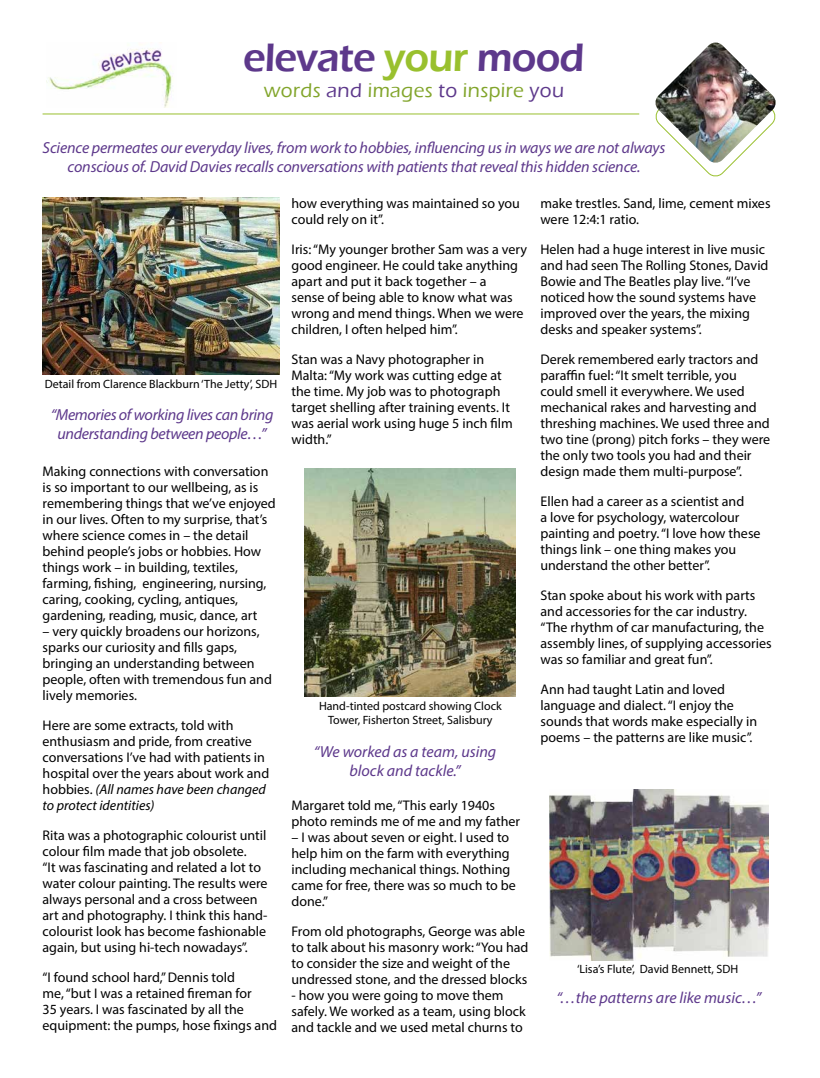
<style>
.page{position:relative;width:820px;height:1078px;background:#fff}
.page>*{position:absolute;margin:0;border:0;box-sizing:border-box;transform-origin:0 0}
.t1{font:600 40.8px "Eras ITC";letter-spacing:-.02em;color:#5d388b}
.t2{font:500 20.4px "Eras ITC";letter-spacing:.02em;color:#82a52b}
.t3{font:italic 16px/19px "Myriad Pro";letter-spacing:-.01em;color:#5d388b;text-align:center}
.t4{font:14px/16px "Myriad Pro";color:#000}
.t5{font:12px/14px "Myriad Pro";color:#000;text-align:center}
.s1{color:#99c02e}
.s2{color:#5d388b}
.s3{font-style:italic}
</style>
<div class="page">
<hr style="left:43px;top:113px;width:596px;height:1px;background:#99c02e">
<img style="left:47px;top:48px;width:126px;height:59px">
<svg style="left:699px;top:164px;width:33px;height:13px"></svg>
<img style="left:655px;top:43px;width:121px;height:121px">
<img style="left:43px;top:197px;width:236px;height:178px">
<img style="left:304px;top:468px;width:211px;height:228px">
<img style="left:549px;top:789px;width:219px;height:171px">
<h1 class="t1" style="left:243px;top:35px;width:343px">elevate <span class="s1">your</span> mood</h1>
<h2 class="t2" style="left:264px;top:79px;width:301px">words <span class="s2">and</span> images <span class="s2">to</span> inspire <span class="s2">you</span></h2>
<p class="t3" style="left:43px;top:137px;width:624px">Science permeates our everyday lives, from work to hobbies, influencing us in ways we are not always conscious of. David Davies recalls conversations with patients that reveal this hidden science.</p>
<p class="t5" style="left:45px;top:377px;width:234px">Detail from Clarence Blackburn ‘The Jetty’, SDH</p>
<p class="t3" style="left:51px;top:404px;width:224px">“Memories of working lives can bring understanding between people…”</p>
<p class="t4" style="left:43px;top:462px;width:235px">Making connections with conversation is so important to our wellbeing, as is remembering things that we’ve enjoyed in our lives. Often to my surprise, that’s where science comes in – the detail behind people’s jobs or hobbies. How things work – in building, textiles, farming, fishing, engineering, nursing, caring, cooking, cycling, antiques, gardening, reading, music, dance, art</p>
<p class="t4" style="left:43px;top:622px;width:231px">– very quickly broadens our horizons, sparks our curiosity and fills gaps, bringing an understanding between people, often with tremendous fun and lively memories.</p>
<p class="t4" style="left:43px;top:717px;width:228px">Here are some extracts, told with enthusiasm and pride, from creative conversations I’ve had with patients in hospital over the years about work and hobbies. <span class="s3">(All names have been changed to protect identities)</span></p>
<p class="t4" style="left:43px;top:827px;width:226px">Rita was a photographic colourist until colour film made that job obsolete.<br>“It was fascinating and related a lot to water colour painting. The results were always personal and a cross between art and photography. I think this hand&shy;colourist look has become fashionable again, but using hi-tech nowadays”.</p>
<p class="t4" style="left:43px;top:969px;width:236px">“I found school hard,” Dennis told<br>me, “but I was a retained fireman for<br>35 years. I was fascinated by all the equipment: the pumps, hose fixings and</p>
<p class="t4" style="left:291px;top:195px;width:230px">how everything was maintained so you could rely on it”.</p>
<p class="t4" style="left:291px;top:241px;width:237px">Iris: “My younger brother Sam was a very good engineer. He could take anything apart and put it back together – a<br>sense of being able to know what was wrong and mend things. When we were children, I often helped him”.</p>
<p class="t4" style="left:291px;top:351px;width:223px">Stan was a Navy photographer in<br>Malta: “My work was cutting edge at the time. My job was to photograph target shelling after training events. It was aerial work using huge 5 inch film width.”</p>
<p class="t5" style="left:319px;top:698px;width:184px">Hand-tinted postcard showing Clock<br>Tower, Fisherton Street, Salisbury</p>
<p class="t3" style="left:313px;top:742px;width:184px">“We worked as a team, using block and tackle.”</p>
<p class="t4" style="left:291px;top:797px;width:230px">Margaret told me, “This early 1940s photo reminds me of me and my father</p>
<p class="t4" style="left:291px;top:829px;width:226px">– I was about seven or eight. I used to help him on the farm with everything including mechanical things. Nothing came for free, there was so much to be done.”</p>
<p class="t4" style="left:291px;top:923px;width:238px">From old photographs, George was able to talk about his masonry work: “You had to consider the size and weight of the undressed stone, and the dressed blocks</p>
<p class="t4" style="left:291px;top:987px;width:235px">- how you were going to move them safely. We worked as a team, using block and tackle and we used metal churns to</p>
<p class="t4" style="left:540px;top:195px;width:231px">make trestles. Sand, lime, cement mixes were 12:4:1 ratio.</p>
<p class="t4" style="left:540px;top:241px;width:229px">Helen had a huge interest in live music and had seen The Rolling Stones, David Bowie and The Beatles play live. “I’ve noticed how the sound systems have improved over the years, the mixing desks and speaker systems”.</p>
<p class="t4" style="left:540px;top:351px;width:231px">Derek remembered early tractors and paraffin fuel: “It smelt terrible, you could smell it everywhere. We used mechanical rakes and harvesting and threshing machines. We used three and two tine (prong) pitch forks – they were the only two tools you had and their design made them multi-purpose”.</p>
<p class="t4" style="left:540px;top:493px;width:221px">Ellen had a career as a scientist and<br>a love for psychology, watercolour painting and poetry. “I love how these things link – one thing makes you understand the other better”.</p>
<p class="t4" style="left:540px;top:587px;width:233px">Stan spoke about his work with parts and accessories for the car industry. “The rhythm of car manufacturing, the assembly lines, of supplying accessories was so familiar and great fun”.</p>
<p class="t4" style="left:540px;top:681px;width:218px">Ann had taught Latin and loved language and dialect. “I enjoy the sounds that words make especially in poems – the patterns are like music”.</p>
<p class="t5" style="left:576px;top:961px;width:163px">‘Lisa’s Flute’, David Bennett, SDH</p>
<p class="t3" style="left:556px;top:988px;width:206px">“…the patterns are like music…”</p>
</div>
